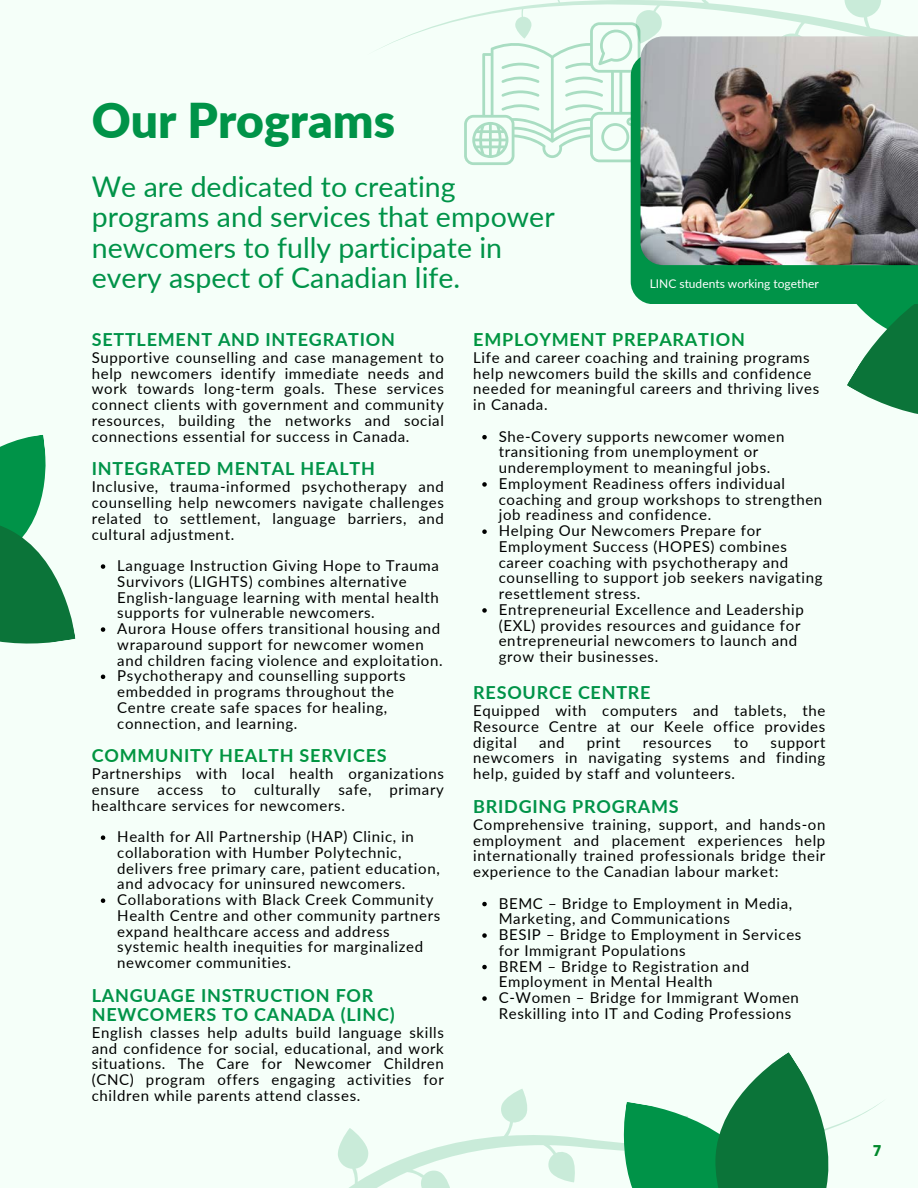
<style>
.page{position:relative;width:918px;height:1188px;background:#f5fff9}
.page>*{position:absolute;margin:0;border:0;box-sizing:border-box;transform-origin:0 0}
.t1{font:900 48px "Lato";color:#009348}
.t2{font:28.5px/30.3px "Lato";color:#009348}
.t3{font:700 18px/19.2px "Lato";letter-spacing:.045em;color:#009348}
.t4{font:700 18px "Lato";letter-spacing:.045em;color:#009540}
.t5{font:15px/15.8px "Lato";letter-spacing:.045em;color:#000;text-align:justify}
.t6{font:700 15px "Poppins";color:#00892c}
.t7{font:12px "Lato";color:#fff}
</style>
<div class="page">
<svg style="left:377px;top:0;width:527px;height:169px"></svg>
<svg style="left:464px;top:22px;width:176px;height:143px"></svg>
<svg style="left:338px;top:1089px;width:545px;height:99px"></svg>
<svg style="left:610px;top:1052px;width:238px;height:136px"></svg>
<svg style="left:482px;top:435px;width:5px;height:4px"></svg>
<svg style="left:482px;top:482px;width:5px;height:5px"></svg>
<svg style="left:482px;top:529px;width:5px;height:5px"></svg>
<svg style="left:482px;top:608px;width:5px;height:5px"></svg>
<svg style="left:482px;top:902px;width:5px;height:4px"></svg>
<svg style="left:482px;top:933px;width:5px;height:5px"></svg>
<svg style="left:482px;top:965px;width:5px;height:4px"></svg>
<svg style="left:482px;top:996px;width:5px;height:5px"></svg>
<svg style="left:847px;top:304px;width:71px;height:110px"></svg>
<svg style="left:0;top:435px;width:76px;height:209px"></svg>
<div style="left:631px;top:53px;width:287px;height:251px;background:#009348"></div>
<img style="left:641px;top:36px;width:277px;height:229px">
<svg style="left:101px;top:564px;width:4px;height:5px"></svg>
<svg style="left:101px;top:627px;width:4px;height:5px"></svg>
<svg style="left:101px;top:675px;width:4px;height:4px"></svg>
<svg style="left:101px;top:835px;width:4px;height:5px"></svg>
<svg style="left:101px;top:898px;width:4px;height:5px"></svg>
<h1 class="t1" style="left:92px;top:90px;width:305px">Our Programs</h1>
<h2 class="t2" style="left:92px;top:171px;width:464px">We are dedicated to creating programs and services that empower newcomers to fully participate in every aspect of Canadian life.</h2>
<p class="t7" style="left:650px;top:276px;width:171px">LINC students working together</p>
<p class="t3" style="left:92px;top:329px;width:305px">SETTLEMENT AND INTEGRATION</p>
<p class="t5" style="left:92px;top:349px;width:354px">Supportive counselling and case management to help newcomers identify immediate needs and work towards long-term goals. These services connect clients with government and community resources, building the networks and social connections essential for success in Canada.</p>
<p class="t3" style="left:92px;top:459px;width:285px">INTEGRATED MENTAL HEALTH</p>
<p class="t5" style="left:92px;top:479px;width:354px">Inclusive, trauma-informed psychotherapy and counselling help newcomers navigate challenges related to settlement, language barriers, and cultural adjustment.</p>
<p class="t5" style="left:117px;top:557px;width:327px;text-align:left">Language Instruction Giving Hope to Trauma Survivors (LIGHTS) combines alternative English-language learning with mental health supports for vulnerable newcomers.<br>Aurora House offers transitional housing and wraparound support for newcomer women and children facing violence and exploitation.<br>Psychotherapy and counselling supports embedded in programs throughout the Centre create safe spaces for healing, connection, and learning.</p>
<p class="t4" style="left:92px;top:745px;width:296px">COMMUNITY HEALTH SERVICES</p>
<p class="t5" style="left:92px;top:766px;width:354px">Partnerships with local health organizations ensure access to culturally safe, primary healthcare services for newcomers.</p>
<p class="t5" style="left:117px;top:829px;width:325px;text-align:left">Health for All Partnership (HAP) Clinic, in collaboration with Humber Polytechnic, delivers free primary care, patient education, and advocacy for uninsured newcomers.<br>Collaborations with Black Creek Community Health Centre and other community partners expand healthcare access and address systemic health inequities for marginalized newcomer communities.</p>
<p class="t3" style="left:92px;top:985px;width:304px">LANGUAGE INSTRUCTION FOR<br>NEWCOMERS TO CANADA (LINC)</p>
<p class="t5" style="left:92px;top:1024px;width:354px">English classes help adults build language skills and confidence for social, educational, and work situations. The Care for Newcomer Children (CNC) program offers engaging activities for children while parents attend classes.</p>
<p class="t4" style="left:473px;top:328px;width:273px">EMPLOYMENT PREPARATION</p>
<p class="t5" style="left:473px;top:349px;width:348px;text-align:left">Life and career coaching and training programs help newcomers build the skills and confidence needed for meaningful careers and thriving lives in Canada.</p>
<p class="t5" style="left:499px;top:428px;width:325px;text-align:left">She-Covery supports newcomer women transitioning from unemployment or underemployment to meaningful jobs.<br>Employment Readiness offers individual coaching and group workshops to strengthen job readiness and confidence.<br>Helping Our Newcomers Prepare for Employment Success (HOPES) combines career coaching with psychotherapy and counselling to support job seekers navigating resettlement stress.<br>Entrepreneurial Excellence and Leadership (EXL) provides resources and guidance for entrepreneurial newcomers to launch and grow their businesses.</p>
<p class="t3" style="left:473px;top:683px;width:179px">RESOURCE CENTRE</p>
<p class="t5" style="left:473px;top:703px;width:354px">Equipped with computers and tablets, the Resource Centre at our Keele office provides digital</p>
<p class="t5" style="left:539px;top:734px;width:27px">and</p>
<p class="t5" style="left:587px;top:734px;width:35px">print</p>
<p class="t5" style="left:643px;top:734px;width:70px">resources</p>
<p class="t5" style="left:734px;top:734px;width:16px">to</p>
<p class="t5" style="left:473px;top:734px;width:354px;text-indent:297px">support newcomers in navigating systems and finding help, guided by staff and volunteers.</p>
<p class="t3" style="left:473px;top:796px;width:207px">BRIDGING PROGRAMS</p>
<p class="t5" style="left:473px;top:816px;width:354px">Comprehensive training, support, and hands-on employment and placement experiences help internationally trained professionals bridge their experience to the Canadian labour market:</p>
<p class="t5" style="left:499px;top:895px;width:304px;text-align:left">BEMC – Bridge to Employment in Media, Marketing, and Communications<br>BESIP – Bridge to Employment in Services for Immigrant Populations<br>BREM – Bridge to Registration and Employment in Mental Health<br>C-Women – Bridge for Immigrant Women Reskilling into IT and Coding Professions</p>
<p class="t6" style="left:873px;top:1140px;width:10px">7</p>
</div>
